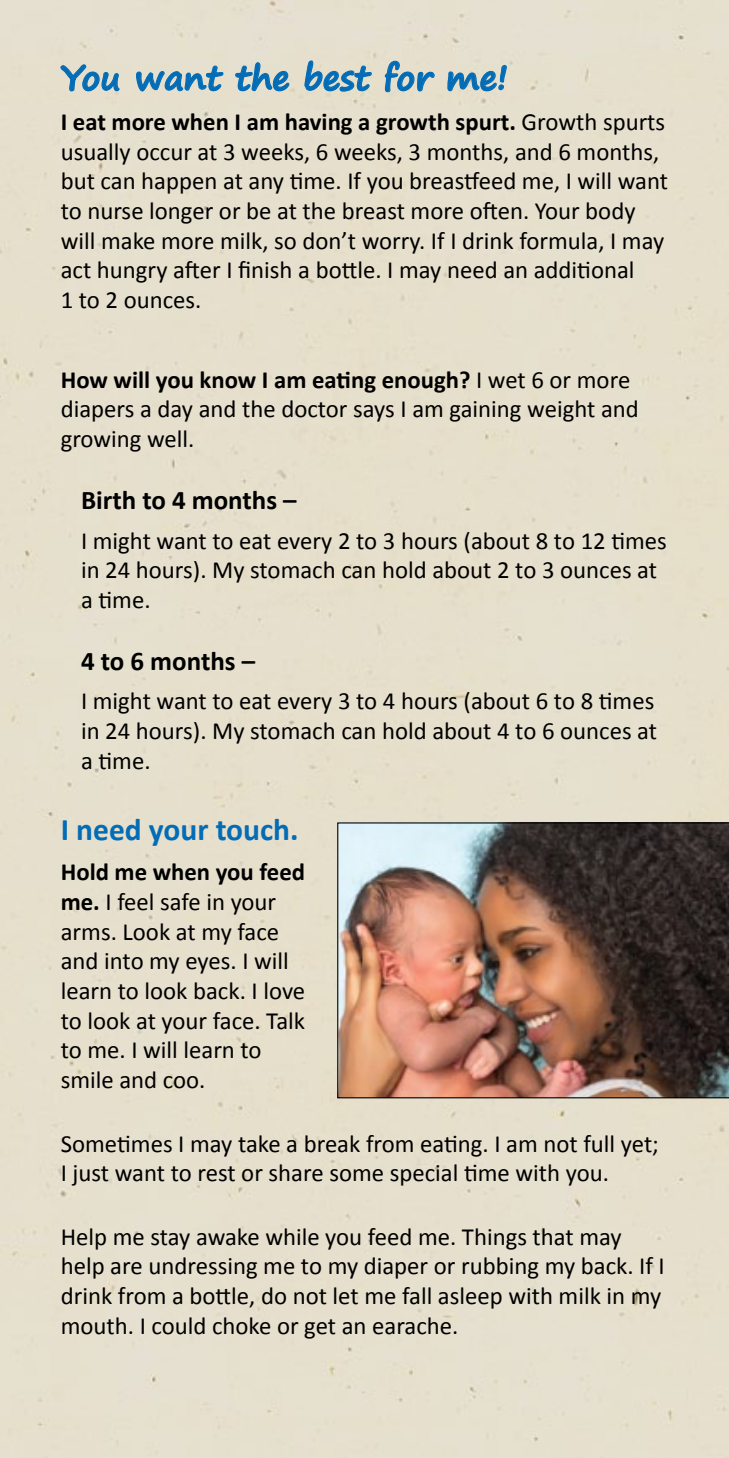
<style>
.page{position:relative;width:729px;height:1458px;background:#e6dfcd}
.page>*{position:absolute;margin:0;border:0;box-sizing:border-box;transform-origin:0 0}
.t1{font:700 33.75px "Segoe Print";color:#036cb6}
.t2{font:700 31.5px "Calibri";color:#036cb6}
.t3{font:700 27px "Calibri";color:#000}
.t4{font:24.75px/29.7px "Calibri";color:#000}
.s1{font-weight:700}
</style>
<div class="page">
<svg style="left:60px;top:64px;width:60px;height:28px"></svg>
<svg style="left:135px;top:65px;width:89px;height:45px"></svg>
<svg style="left:235px;top:61px;width:55px;height:31px"></svg>
<svg style="left:304px;top:60px;width:68px;height:32px"></svg>
<svg style="left:384px;top:57px;width:52px;height:36px"></svg>
<svg style="left:447px;top:64px;width:60px;height:28px"></svg>
<img style="left:337px;top:822px;width:392px;height:276px">
<h1 class="t1" style="left:61px;top:47px;width:449px">You want the best for me!</h1>
<p class="t4" style="left:61px;top:107px;width:609px"><span class="s1">I eat more when I am having a growth spurt.</span> Growth spurts usually occur at 3 weeks, 6 weeks, 3 months, and 6 months, but can happen at any time. If you breastfeed me, I will want to nurse longer or be at the breast more often. Your body will make more milk, so don’t worry. If I drink formula, I may act hungry after I finish a bottle. I may need an additional<br>1 to 2 ounces.</p>
<p class="t4" style="left:61px;top:365px;width:580px"><span class="s1">How will you know I am eating enough?</span> I wet 6 or more diapers a day and the doctor says I am gaining weight and growing well.</p>
<p class="t3" style="left:81px;top:482px;width:217px">Birth to 4 months –</p>
<p class="t4" style="left:81px;top:526px;width:587px">I might want to eat every 2 to 3 hours (about 8 to 12 times in 24 hours). My stomach can hold about 2 to 3 ounces at a time.</p>
<p class="t3" style="left:81px;top:643px;width:176px">4 to 6 months –</p>
<p class="t4" style="left:81px;top:686px;width:578px;text-align:justify">I might want to eat every 3 to 4 hours (about 6 to 8 times in 24 hours). My stomach can hold about 4 to 6 ounces at a time.</p>
<p class="t2" style="left:61px;top:810px;width:239px">I need your touch.</p>
<p class="t4" style="left:61px;top:857px;width:246px"><span class="s1">Hold me when you feed me.</span> I feel safe in your arms. Look at my face and into my eyes. I will learn to look back. I love to look at your face. Talk to me. I will learn to smile and coo.</p>
<p class="t4" style="left:61px;top:1129px;width:600px">Sometimes I may take a break from eating. I am not full yet;<br>I just want to rest or share some special time with you.</p>
<p class="t4" style="left:61px;top:1222px;width:606px">Help me stay awake while you feed me. Things that may help are undressing me to my diaper or rubbing my back. If I drink from a bottle, do not let me fall asleep with milk in my mouth. I could choke or get an earache.</p>
</div>
